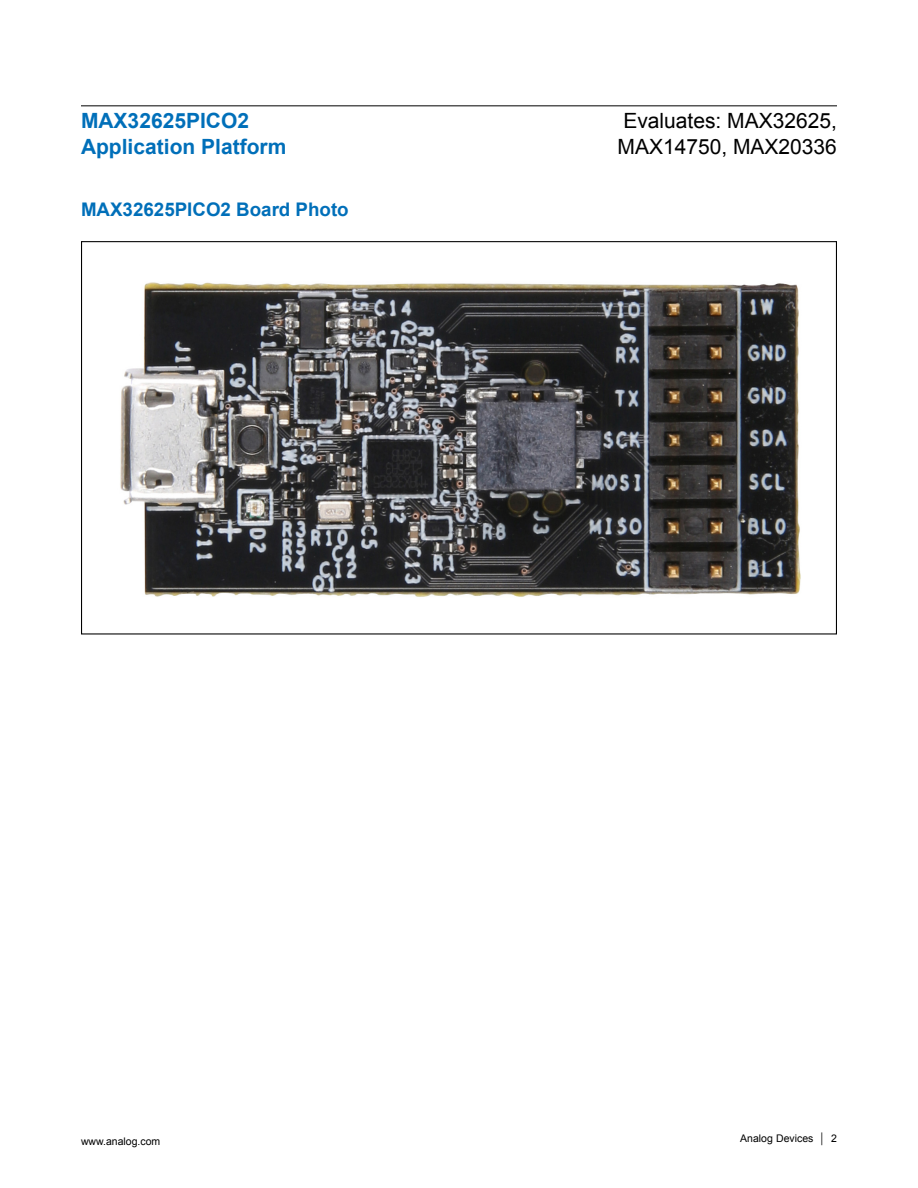
<style>
.page{position:relative;width:918px;height:1188px;background:#fff}
.page>*{position:absolute;margin:0;border:0;box-sizing:border-box;transform-origin:0 0}
.t1{font:21px/25.2px "Arial";color:#000}
.t2{font:700 21px/25.2px "Arial";color:#006fb9}
.t3{font:700 18.75px "Arial";color:#006fb9}
.t4{font:10.5px "Arial";color:#000}
</style>
<div class="page">
<hr style="left:81px;top:105px;width:756px;height:1px;background:#000">
<img style="left:120px;top:282px;width:681px;height:315px">
<p class="t2" style="left:81px;top:109px;width:207px">MAX32625PICO2<br>Application Platform</p>
<p class="t1" style="left:618px;top:109px;width:221px">Evaluates: MAX32625,<br>MAX14750, MAX20336</p>
<p class="t3" style="left:81px;top:197px;width:269px">MAX32625PICO2 Board Photo</p>
<p class="t4" style="left:81px;top:1134px;width:81px">www.analog.com</p>
<p class="t4" style="left:740px;top:1131px;width:98px">Analog Devices │ 2</p>
</div>
